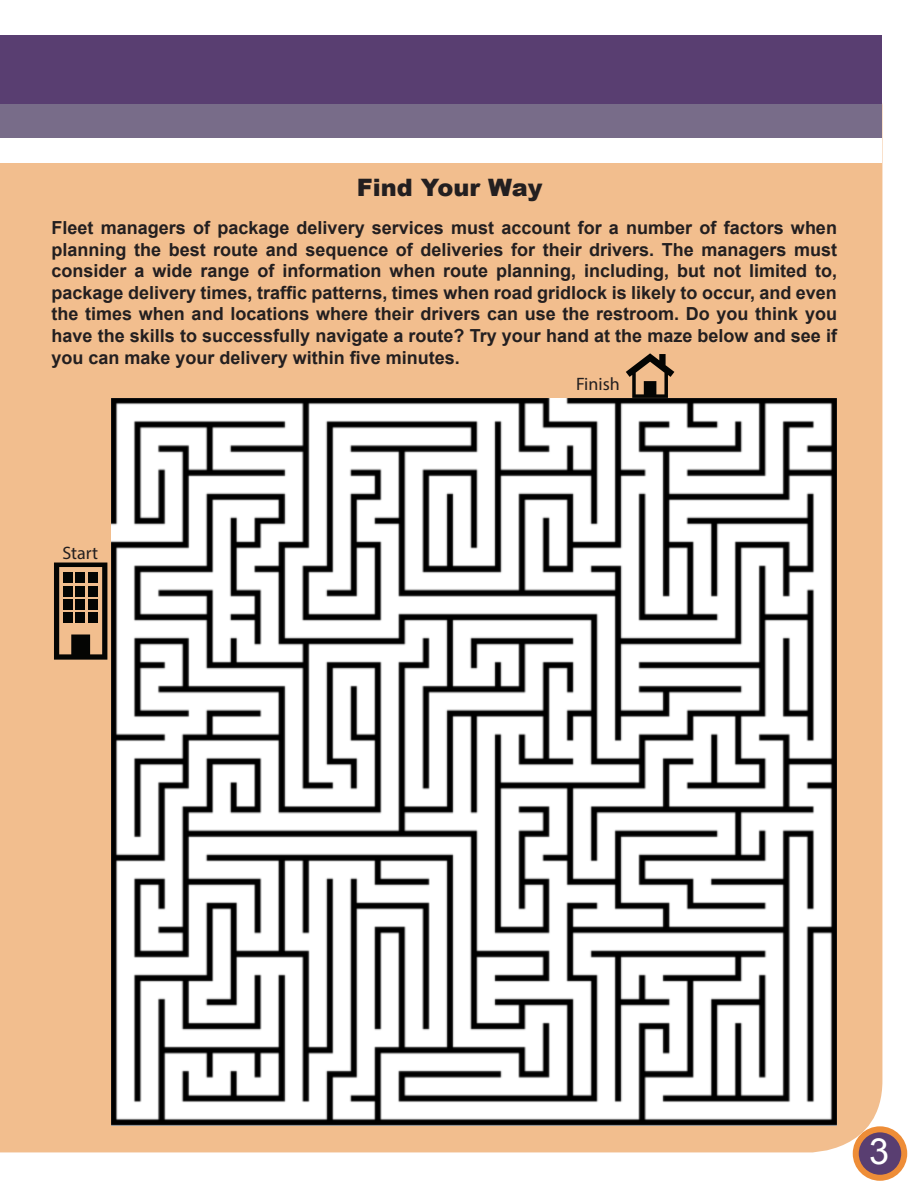
<style>
.page{position:relative;width:918px;height:1188px;background:#fff}
.page>*{position:absolute;margin:0;border:0;box-sizing:border-box;transform-origin:0 0}
.t1{font:36px "Arial";color:#fff}
.t2{font:900 24px "Arial";color:#231f20}
.t3{font:700 18px/21.6px "Arial";color:#231f20;text-align:justify}
.t4{font:18px "Myriad Pro";color:#231f20}
</style>
<div class="page">
<div style="left:0;top:163px;width:882px;height:989px;background:#f2be8e"></div>
<div style="left:0;top:35px;width:882px;height:90px;background:#593e71"></div>
<div style="left:856px;top:1129px;width:48px;height:49px;background:#593e71;border-radius:50%"></div>
<div style="left:853px;top:1126px;width:54px;height:55px;border:6px solid #ee8d37;border-radius:50%"></div>
<div style="left:0;top:105px;width:882px;height:33px;background:#786c89"></div>
<img style="left:111px;top:398px;width:725px;height:727px">
<svg style="left:54px;top:563px;width:53px;height:97px;background:#81664c"></svg>
<div style="left:63px;top:572px;width:9px;height:11px;background:#040503"></div>
<div style="left:76px;top:572px;width:9px;height:11px;background:#040503"></div>
<div style="left:88px;top:572px;width:10px;height:11px;background:#040503"></div>
<div style="left:63px;top:586px;width:9px;height:10px;background:#040503"></div>
<div style="left:76px;top:586px;width:9px;height:10px;background:#040503"></div>
<div style="left:88px;top:586px;width:10px;height:10px;background:#040503"></div>
<div style="left:63px;top:599px;width:9px;height:11px;background:#040503"></div>
<div style="left:76px;top:599px;width:9px;height:11px;background:#040503"></div>
<div style="left:88px;top:599px;width:10px;height:11px;background:#040503"></div>
<div style="left:63px;top:612px;width:9px;height:11px;background:#040503"></div>
<div style="left:76px;top:612px;width:9px;height:11px;background:#040503"></div>
<div style="left:88px;top:612px;width:10px;height:11px;background:#040503"></div>
<svg style="left:626px;top:353px;width:48px;height:45px;background:#937456"></svg>
<p class="t2" style="left:357px;top:170px;width:187px">Find Your Way</p>
<p class="t3" style="left:52px;top:217px;width:787px">Fleet managers of package delivery services must account for a number of factors when planning the best route and sequence of deliveries for their drivers. The managers must consider a wide range of information when route planning, including, but not limited to, package delivery times, traffic patterns, times when road gridlock is likely to occur, and even the times when and locations where their drivers can use the restroom. Do you think you have the skills to successfully navigate a route? Try your hand at the maze below and see if you can make your delivery within five minutes.</p>
<p class="t4" style="left:62px;top:542px;width:37px">Start</p>
<p class="t4" style="left:576px;top:373px;width:45px">Finish</p>
<p class="t1" style="left:869px;top:1128px;width:22px">3</p>
</div>
